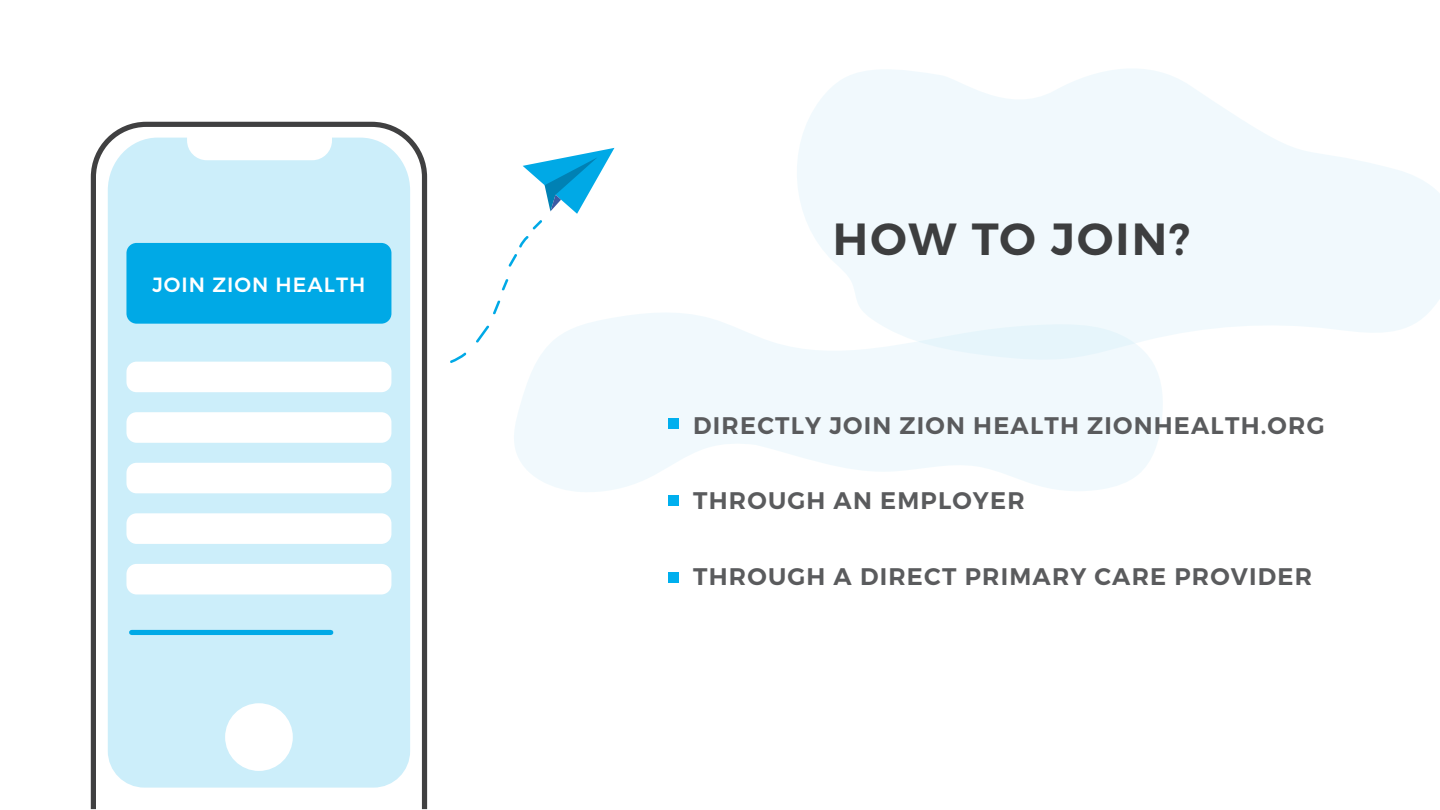
<style>
.page{position:relative;width:1440px;height:810px;background:#fff}
.page>*{position:absolute;margin:0;border:0;box-sizing:border-box;transform-origin:0 0}
.t1{font:600 45px "Montserrat";letter-spacing:.05em;color:#3d3e3f}
.t2{font:600 24px "Montserrat";letter-spacing:.05em;color:#5a5b5d}
.t3{font:500 20.55px "Montserrat";letter-spacing:.05em;color:#fff}
</style>
<div class="page">
<svg style="left:514px;top:313px;width:649px;height:179px;fill:#f1f9fd"></svg>
<svg style="left:797px;top:69px;width:643px;height:291px;fill:#f1f9fd"></svg>
<svg style="left:91px;top:122px;width:336px;height:687px"></svg>
<div style="left:108px;top:138px;width:302px;height:650px;background:#cceefa"></div>
<svg style="left:508px;top:148px;width:106px;height:119px"></svg>
<svg style="left:501px;top:279px;width:8px;height:12px"></svg>
<svg style="left:493px;top:300px;width:8px;height:15px"></svg>
<svg style="left:476px;top:325px;width:14px;height:18px"></svg>
<svg style="left:450px;top:352px;width:17px;height:11px"></svg>
<div style="left:126px;top:243px;width:265px;height:81px;background:#00a9e6;border-radius:10px"></div>
<div style="left:126px;top:362px;width:265px;height:30px;background:#fff;border-radius:10px"></div>
<div style="left:126px;top:412px;width:265px;height:31px;background:#fff;border-radius:10px"></div>
<div style="left:126px;top:463px;width:265px;height:30px;background:#fff;border-radius:10px"></div>
<div style="left:126px;top:513px;width:265px;height:31px;background:#fff;border-radius:10px"></div>
<div style="left:126px;top:564px;width:265px;height:30px;background:#fff;border-radius:10px"></div>
<div style="left:132px;top:630px;width:199px;height:5px;background:#00a9e6"></div>
<div style="left:668px;top:419px;width:11px;height:10px;background:#00afee"></div>
<div style="left:668px;top:496px;width:11px;height:10px;background:#00afee"></div>
<div style="left:668px;top:573px;width:11px;height:10px;background:#00afee"></div>
<div style="left:225px;top:703px;width:68px;height:68px;background:#fff;border-radius:50%"></div>
<p class="t3" style="left:152px;top:272px;width:215px">JOIN ZION HEALTH</p>
<h1 class="t1" style="left:833px;top:211px;width:359px">HOW TO JOIN?</h1>
<p class="t2" style="left:693px;top:410px;width:633px">DIRECTLY JOIN ZION HEALTH ZIONHEALTH.ORG</p>
<p class="t2" style="left:693px;top:486px;width:333px">THROUGH AN EMPLOYER</p>
<p class="t2" style="left:693px;top:562px;width:620px">THROUGH A DIRECT PRIMARY CARE PROVIDER</p>
</div>
